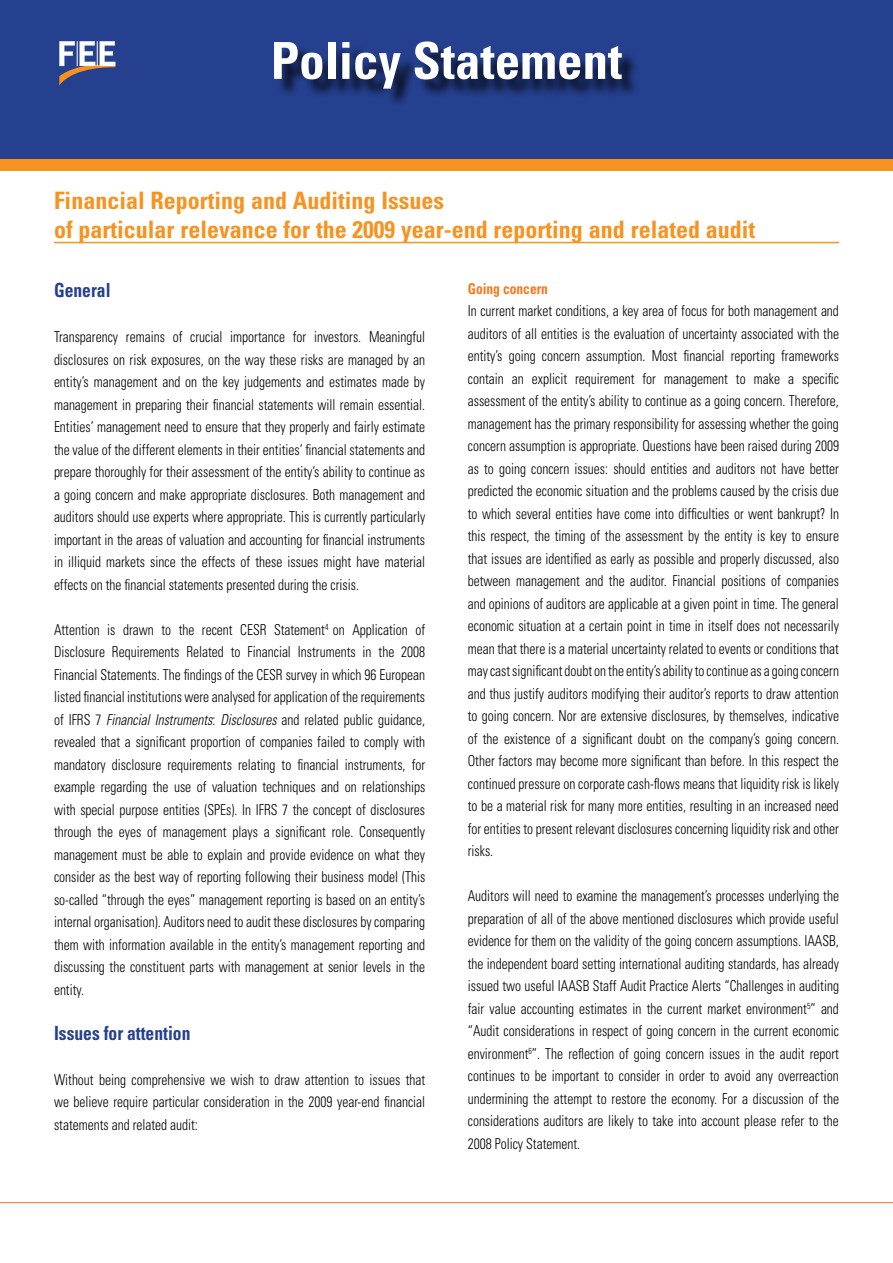
<style>
.page{position:relative;width:893px;height:1263px;background:#fff}
.page>*{position:absolute;margin:0;border:0;box-sizing:border-box;transform-origin:0 0}
.t1{font:700 condensed 51px "Univers LT Std";color:#fff}
.t2{font:700 condensed 24px/28.8px "Univers LT Std";color:#f79320}
.t3{font:700 condensed 19.5px "Univers LT Std";color:#25408f;scale:.9 1}
.t4{font:300 condensed 15px/22.5px "Univers LT Std";color:#000;text-align:justify;scale:.9 1}
.t5{font:700 condensed 15px "Univers LT Std";color:#f47920;scale:.9 1}
.s1{font-style:italic}
</style>
<div class="page">
<div style="left:0;top:0;width:893px;height:163px;background:#25408f"></div>
<hr style="left:0;top:1202px;width:893px;height:1px;background:#f47920">
<svg style="left:59px;top:41px;width:56px;height:44px"></svg>
<div style="left:277px;top:44px;width:363px;height:63px;background:#000;opacity:.75"></div>
<hr style="left:54px;top:242px;width:785px;height:1px;background:#f79320">
<div style="left:0;top:159px;width:893px;height:11px;background:#f79320"></div>
<h1 class="t1" style="left:271px;top:29px;width:353px">Policy Statement</h1>
<h2 class="t2" style="left:54px;top:186px;width:703px">Financial Reporting and Auditing Issues<br>of particular relevance for the 2009 year-end reporting and related audit</h2>
<h3 class="t3" style="left:54px;top:278px;width:64px">General</h3>
<p class="t4" style="left:54px;top:325px;width:414px">Transparency remains of crucial importance for investors. Meaningful disclosures on risk exposures, on the way these risks are managed by an entity’s management and on the key judgements and estimates made by management in preparing their financial statements will remain essential.<br>Entities’ management need to ensure that they properly and fairly estimate the value of the different elements in their entities’ financial statements and prepare thoroughly for their assessment of the entity’s ability to continue as a going concern and make appropriate disclosures. Both management and auditors should use experts where appropriate. This is currently particularly important in the areas of valuation and accounting for financial instruments in illiquid markets since the effects of these issues might have material effects on the financial statements presented during the crisis.</p>
<p class="t4" style="left:54px;top:618px;width:414px">Attention is drawn to the recent CESR Statement<sup>4</sup> on Application of Disclosure Requirements Related to Financial Instruments in the 2008<br>Financial Statements. The findings of the CESR survey in which 96 European listed financial institutions were analysed for application of the requirements of IFRS 7 <span class="s1">Financial Instruments</span>: <span class="s1">Disclosures</span> and related public guidance, revealed that a significant proportion of companies failed to comply with mandatory disclosure requirements relating to financial instruments, for example regarding the use of valuation techniques and on relationships with special purpose entities (SPEs). In IFRS 7 the concept of disclosures through the eyes of management plays a significant role. Consequently management must be able to explain and provide evidence on what they consider as the best way of reporting following their business model (This so-called “through the eyes” management reporting is based on an entity’s internal organisation). Auditors need to audit these disclosures by comparing them with information available in the entity’s management reporting and discussing the constituent parts with management at senior levels in the entity.</p>
<h3 class="t3" style="left:54px;top:1021px;width:153px">Issues for attention</h3>
<p class="t4" style="left:54px;top:1068px;width:414px">Without being comprehensive we wish to draw attention to issues that we believe require particular consideration in the 2009 year-end financial statements and related audit:</p>
<p class="t5" style="left:468px;top:279px;width:91px">Going concern</p>
<p class="t4" style="left:468px;top:300px;width:414px">In current market conditions, a key area of focus for both management and auditors of all entities is the evaluation of uncertainty associated with the entity’s going concern assumption. Most financial reporting frameworks contain an explicit requirement for management to make a specific assessment of the entity’s ability to continue as a going concern. Therefore, management has the primary responsibility for assessing whether the going concern assumption is appropriate. Questions have been raised during 2009 as to going concern issues: should entities and auditors not have better predicted the economic situation and the problems caused by the crisis due to which several entities have come into difficulties or went bankrupt? In this respect, the timing of the assessment by the entity is key to ensure that issues are identified as early as possible and properly discussed, also between management and the auditor. Financial positions of companies and opinions of auditors are applicable at a given point in time. The general economic situation at a certain point in time in itself does not necessarily mean that there is a material uncertainty related to events or conditions that may cast significant doubt on the entity’s ability to continue as a going concern and thus justify auditors modifying their auditor’s reports to draw attention to going concern. Nor are extensive disclosures, by themselves, indicative of the existence of a significant doubt on the company’s going concern.<br>Other factors may become more significant than before. In this respect the continued pressure on corporate cash-flows means that liquidity risk is likely to be a material risk for many more entities, resulting in an increased need for entities to present relevant disclosures concerning liquidity risk and other risks.</p>
<p class="t4" style="left:468px;top:885px;width:414px">Auditors will need to examine the management’s processes underlying the preparation of all of the above mentioned disclosures which provide useful evidence for them on the validity of the going concern assumptions. IAASB, the independent board setting international auditing standards, has already issued two useful IAASB Staff Audit Practice Alerts “Challenges in auditing fair value accounting estimates in the current market environment<sup>5</sup>” and “Audit considerations in respect of going concern in the current economic environment<sup>6</sup>”. The reflection of going concern issues in the audit report continues to be important to consider in order to avoid any overreaction undermining the attempt to restore the economy. For a discussion of the considerations auditors are likely to take into account please refer to the 2008 Policy Statement.</p>
</div>
